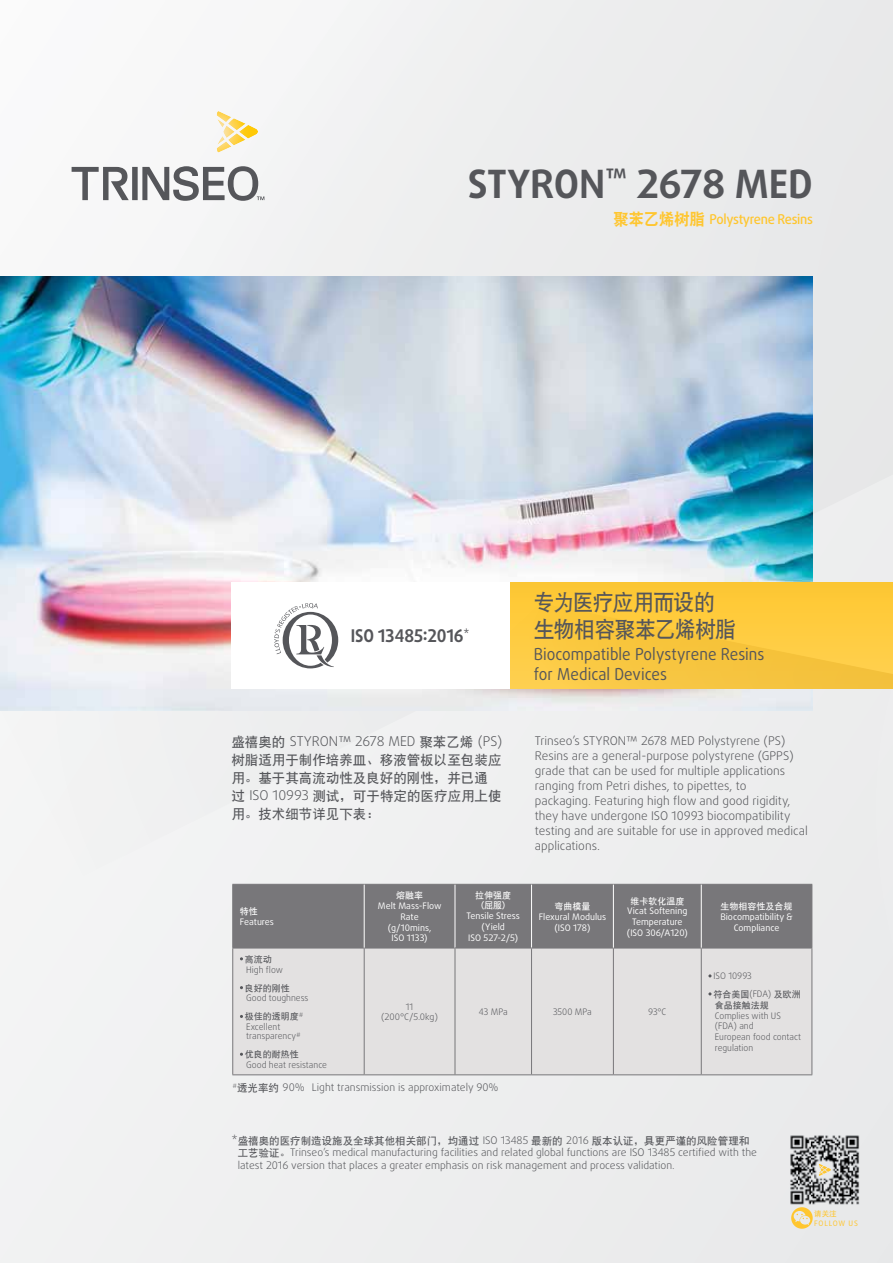
<style>
.page{position:relative;width:893px;height:1263px;background:#f0f0f1}
.page>*{position:absolute;margin:0;border:0;box-sizing:border-box;transform-origin:0 0}
.t1{font:39px "Styron Daxline Bold";letter-spacing:-.005em;color:#55565a}
.t2{font:22.5px/27px "DFP Hei W7 GB5";letter-spacing:-.04em;color:#55565a;scale:.93 1}
.t3{font:17.55px "Styron Daxline Bold";color:#55565a;scale:.93 1}
.t4{font:16.5px/19.8px "Styron Daxline Regular";letter-spacing:.005em;color:#55565a;scale:.93 1}
.t5{font:13.5px/18px "DFP Hei W7 GB5";color:#55565a}
.t6{font:13.5px "Styron Daxline Light";color:#55565a}
.t7{font:13.5px "Styron Daxline Medium";letter-spacing:-.025em;color:#ffc62f;scale:.95 1}
.t8{font:12px/15px "Styron Daxline Light";color:#55565a}
.t9{font:10.5px/12.6px "Styron Daxline Light";color:#55565a}
.t10{font:10.5px "DFP Hei W7 GB5";color:#55565a}
.t11{font:9px/10.8px "Styron Daxline Regular";color:#fff;text-align:center}
.t12{font:9px/10.8px "Styron Daxline Light";color:#55565a}
.t13{font:9px/10.8px "DFP Hei W7 GB5";color:#55565a}
.t14{font:9px/10.8px "DFP Hei W7 GB5";color:#fff;text-align:center}
.t15{font:7.5px "Styron Daxline Regular";letter-spacing:.1em;color:#ffc62f}
.t16{font:7.5px "DFP Hei W7 GB5";color:#ffc62f}
.s1{font-family:"DFP Hei W9 GB5";font-size:16.5px}
.s2{font-family:"DFP Hei W7 GB5"}
.s3{font-family:"Sim Hei"}
.s4{font-family:"Styron Daxline Light"}
</style>
<div class="page">
<svg style="left:375px;top:689px;width:518px;height:387px"></svg>
<svg style="left:72px;top:166px;width:192px;height:35px"></svg>
<svg style="left:217px;top:111px;width:41px;height:41px"></svg>
<img style="left:1px;top:276px;width:812px;height:434px">
<div style="left:233px;top:885px;width:578px;height:63px;background:#78777a"></div>
<div style="left:233px;top:949px;width:578px;height:125px;background:#e3e1e1"></div>
<hr style="left:232px;top:884px;width:132px;height:1px;background:#78777a">
<hr style="left:364px;top:884px;width:91px;height:1px;background:#78777a">
<hr style="left:455px;top:884px;width:76px;height:1px;background:#78777a">
<hr style="left:531px;top:884px;width:82px;height:1px;background:#78777a">
<hr style="left:613px;top:884px;width:88px;height:1px;background:#78777a">
<hr style="left:701px;top:884px;width:111px;height:1px;background:#78777a">
<hr style="left:811px;top:885px;width:1px;height:63px;background:#78777a">
<hr style="left:232px;top:948px;width:132px;height:1px;background:#78777a">
<hr style="left:232px;top:1074px;width:132px;height:1px;background:#78777a">
<hr style="left:364px;top:948px;width:91px;height:1px;background:#78777a">
<hr style="left:364px;top:948px;width:1px;height:126px;background:#78777a">
<hr style="left:531px;top:948px;width:82px;height:1px;background:#78777a">
<hr style="left:613px;top:948px;width:88px;height:1px;background:#78777a">
<hr style="left:613px;top:948px;width:1px;height:126px;background:#78777a">
<hr style="left:701px;top:948px;width:111px;height:1px;background:#78777a">
<hr style="left:701px;top:948px;width:1px;height:126px;background:#78777a">
<hr style="left:811px;top:948px;width:1px;height:126px;background:#78777a">
<hr style="left:613px;top:1074px;width:88px;height:1px;background:#78777a">
<hr style="left:701px;top:1074px;width:111px;height:1px;background:#78777a">
<hr style="left:364px;top:1074px;width:91px;height:1px;background:#78777a">
<hr style="left:531px;top:1074px;width:82px;height:1px;background:#78777a">
<hr style="left:364px;top:885px;width:1px;height:63px;background:#fff">
<hr style="left:455px;top:885px;width:1px;height:63px;background:#fff">
<hr style="left:531px;top:885px;width:1px;height:63px;background:#fff">
<hr style="left:613px;top:885px;width:1px;height:63px;background:#fff">
<hr style="left:701px;top:885px;width:1px;height:63px;background:#fff">
<hr style="left:455px;top:1074px;width:76px;height:1px;background:#78777a">
<hr style="left:455px;top:948px;width:76px;height:1px;background:#78777a">
<hr style="left:455px;top:948px;width:1px;height:126px;background:#78777a">
<hr style="left:531px;top:948px;width:1px;height:126px;background:#78777a">
<hr style="left:232px;top:885px;width:1px;height:63px;background:#78777a">
<hr style="left:232px;top:948px;width:1px;height:126px;background:#78777a">
<div style="left:231px;top:583px;width:281px;height:106px;background:#fff"></div>
<svg style="left:510px;top:583px;width:383px;height:106px;background:#fbc83d"></svg>
<svg style="left:274px;top:603px;width:64px;height:65px"></svg>
<img style="left:790px;top:1135px;width:70px;height:70px">
<svg style="left:791px;top:1207px;width:22px;height:22px"></svg>
<svg style="left:819px;top:1163px;width:12px;height:13px"></svg>
<h1 class="t1" style="left:468px;top:158px;width:347px">STYRON<sup>™</sup> 2678 MED</h1>
<p class="t7" style="left:613px;top:210px;width:212px"><span class="s1">聚苯乙烯樹脂</span> Polystyrene Resins</p>
<h3 class="t3" style="left:351px;top:624px;width:129px">ISO 13485:2016<sup>*</sup></h3>
<h2 class="t2" style="left:534px;top:588px;width:219px">專為醫療應用而設的生物相容聚苯乙烯樹脂</h2>
<h3 class="t4" style="left:534px;top:644px;width:250px">Biocompatible Polystyrene Resins for Medical Devices</h3>
<p class="t6" style="left:231px;top:732px;width:273px"><span class="s2">盛禧奧的</span> STYRON™ 2678 MED <span class="s2">聚苯乙烯</span> (PS)</p>
<p class="t5" style="left:231px;top:751px;width:272px">樹脂適用於製作培養皿<span class="s3">、</span>移液管板以至包裝應用<span class="s3">。</span>基於其高流動性及良好的剛性<span class="s3">，</span>並已通過 <span class="s4">ISO 10993</span> 測試<span class="s3">，</span>可於特定的醫療應用上使用<span class="s3">。</span>技術細節詳見下表<span class="s3">：</span></p>
<p class="t14" style="left:240px;top:906px;width:19px">特性</p>
<p class="t11" style="left:240px;top:916px;width:36px">Features</p>
<p class="t14" style="left:396px;top:890px;width:28px">熔融率</p>
<p class="t11" style="left:378px;top:900px;width:65px">Melt Mass-Flow<br>Rate (g/10mins,<br>ISO 1133)</p>
<p class="t14" style="left:475px;top:889px;width:37px">拉伸強度(屈服)</p>
<p class="t11" style="left:466px;top:911px;width:55px">Tensile Stress (Yield<br>ISO 527-2/5)</p>
<p class="t8" style="left:535px;top:733px;width:274px">Trinseo’s STYRON™ 2678 MED Polystyrene (PS)<br>Resins are a general-purpose polystyrene (GPPS) grade that can be used for multiple applications ranging from Petri dishes, to pipettes, to<br>packaging. Featuring high flow and good rigidity, they have undergone ISO 10993 biocompatibility testing and are suitable for use in approved medical applications.</p>
<p class="t14" style="left:554px;top:901px;width:37px">彎曲模量</p>
<p class="t11" style="left:539px;top:911px;width:69px">Flexural Modulus (ISO 178)</p>
<p class="t14" style="left:630px;top:895px;width:55px">維卡軟化溫度</p>
<p class="t11" style="left:627px;top:906px;width:62px">Vicat Softening<br>Temperature (ISO 306/A120)</p>
<p class="t14" style="left:721px;top:901px;width:73px">生物相容性及合規</p>
<p class="t11" style="left:720px;top:911px;width:74px">Biocompatibility &amp;<br>Compliance</p>
<p class="t13" style="left:245px;top:954px;width:28px">高流動</p>
<p class="t12" style="left:246px;top:964px;width:38px">High flow</p>
<p class="t13" style="left:245px;top:982px;width:46px">良好的剛性</p>
<p class="t12" style="left:246px;top:993px;width:64px">Good toughness</p>
<p class="t13" style="left:245px;top:1011px;width:60px">極佳的透明度<sup>#</sup></p>
<p class="t12" style="left:246px;top:1022px;width:56px;line-height:9px">Excellent transparency<sup>#</sup></p>
<p class="t13" style="left:245px;top:1049px;width:55px">優良的耐熱性</p>
<p class="t12" style="left:246px;top:1059px;width:82px">Good heat resistance</p>
<p class="t12" style="left:381px;top:1001px;width:58px;text-align:center">11 (200°C/5.0kg)</p>
<p class="t12" style="left:479px;top:1006px;width:30px">43 MPa</p>
<p class="t12" style="left:553px;top:1006px;width:40px">3500 MPa</p>
<p class="t12" style="left:648px;top:1006px;width:20px">93°C</p>
<p class="t9" style="left:232px;top:1081px;width:268px"><sup>#</sup><span class="s2">透光率約</span> 90% Light transmission is approximately 90%</p>
<p class="t12" style="left:713px;top:970px;width:40px">ISO 10993</p>
<p class="t13" style="left:713px;top:989px;width:89px">符合美國<span class="s4">(FDA)</span> 及歐洲食品接觸法規</p>
<p class="t12" style="left:715px;top:1010px;width:88px">Complies with US (FDA) and<br>European food contact regulation</p>
<p class="t10" style="left:231px;top:1135px;width:519px"><span class="s4">*</span>盛禧奧的醫療製造設施及全球其他相關部門<span class="s3">，</span>均通過 <span class="s4">ISO 13485</span> 最新的 <span class="s4">2016</span> 版本認證<span class="s3">，</span>具更嚴謹的風險管理和</p>
<p class="t9" style="left:238px;top:1146px;width:521px"><span class="s2">工藝驗證</span><span class="s3">。</span>Trinseo’s medical manufacturing facilities and related global functions are ISO 13485 certified with the latest 2016 version that places a greater emphasis on risk management and process validation.</p>
<p class="t16" style="left:814px;top:1210px;width:24px">請關注</p>
<p class="t15" style="left:814px;top:1218px;width:45px">FOLLOW US</p>
</div>
